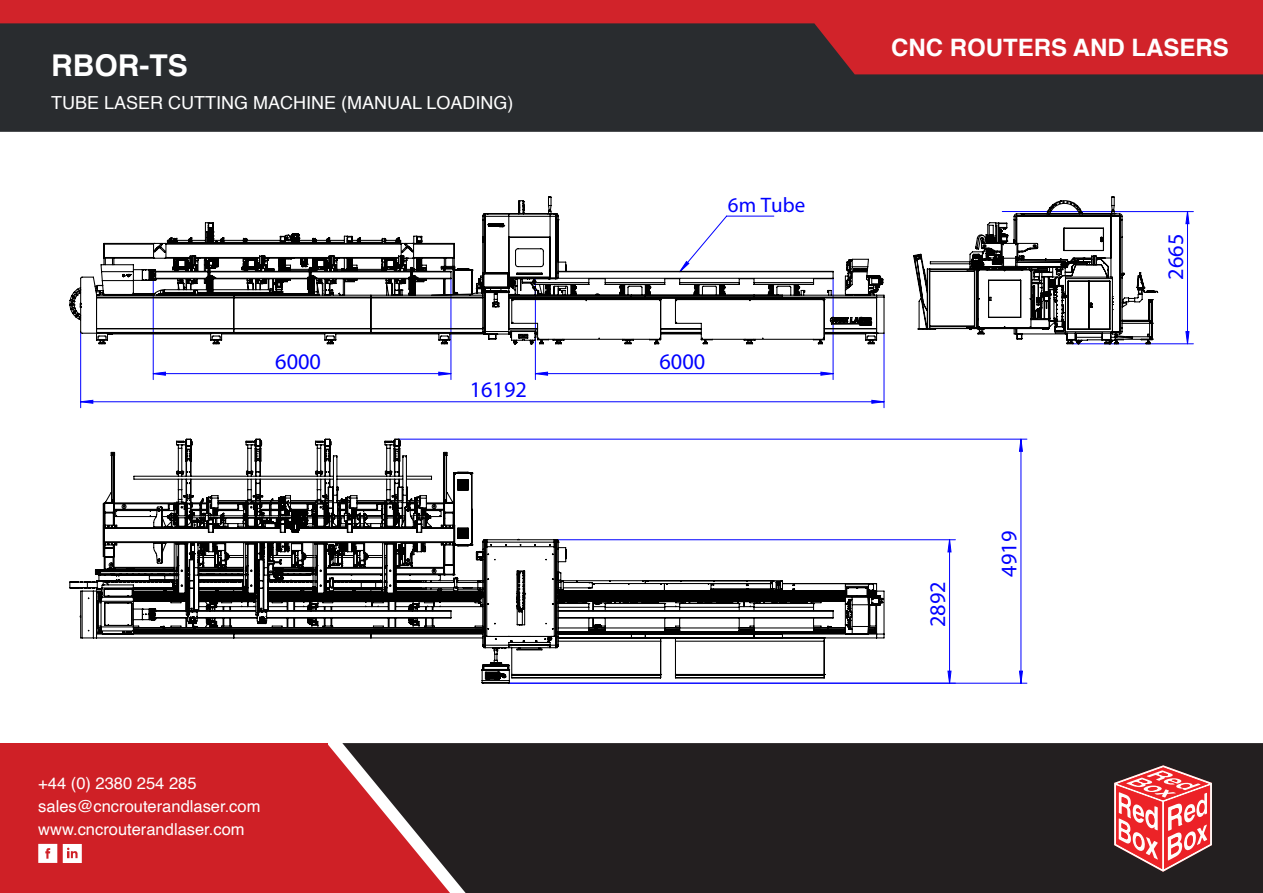
<style>
.page{position:relative;width:1263px;height:893px;background:#fff}
.page>*{position:absolute;margin:0;border:0;box-sizing:border-box;transform-origin:0 0}
.t1{font:700 30px "Helvetica";color:#fff}
.t2{font:700 24px "Helvetica";color:#fff}
.t3{font:22.35px "HYSW Long Fang Song";color:#00f}
.t4{font:21px "HYSW Long Fang Song";color:#00f}
.t5{font:18px "Helvetica";color:#fff}
.t6{font:16.5px/22.5px "Helvetica";color:#fff}
</style>
<div class="page">
<div style="left:450px;top:743px;width:813px;height:150px;background:#231f20"></div>
<div style="left:0;top:0;width:1263px;height:74px;background:#d1232a"></div>
<svg style="left:0;top:23px;width:1263px;height:109px;fill:#292c2f"></svg>
<div style="left:0;top:743px;width:327px;height:150px;background:#cf2026"></div>
<svg style="left:327px;top:743px;width:123px;height:150px;background:#933a3d"></svg>
<svg style="left:63px;top:844px;width:19px;height:19px"></svg>
<svg style="left:38px;top:844px;width:19px;height:19px"></svg>
<hr style="left:80px;top:332px;width:1px;height:76px;background:#00f">
<hr style="left:884px;top:333px;width:1px;height:75px;background:#00f">
<hr style="left:153px;top:278px;width:1px;height:102px;background:#00f">
<hr style="left:451px;top:278px;width:1px;height:102px;background:#00f">
<hr style="left:535px;top:278px;width:1px;height:102px;background:#00f">
<hr style="left:833px;top:278px;width:1px;height:102px;background:#00f">
<hr style="left:554px;top:539px;width:401px;height:1px;background:#00f">
<hr style="left:509px;top:683px;width:518px;height:1px;background:#00f">
<hr style="left:399px;top:439px;width:628px;height:1px;background:#00f">
<hr style="left:1048px;top:211px;width:145px;height:1px;background:#00f">
<hr style="left:1073px;top:344px;width:120px;height:1px;background:#00f">
<svg style="left:80px;top:372px;width:805px;height:32px"></svg>
<svg style="left:947px;top:539px;width:5px;height:145px"></svg>
<svg style="left:1019px;top:439px;width:4px;height:245px"></svg>
<svg style="left:1185px;top:211px;width:4px;height:133px"></svg>
<svg style="left:69px;top:196px;width:816px;height:149px"></svg>
<svg style="left:512px;top:278px;width:3px;height:7px"></svg>
<svg style="left:152px;top:269px;width:3px;height:12px"></svg>
<svg style="left:69px;top:438px;width:816px;height:246px"></svg>
<svg style="left:149px;top:609px;width:4px;height:11px"></svg>
<svg style="left:913px;top:196px;width:246px;height:149px"></svg>
<svg style="left:1114px;top:765px;width:98px;height:107px"></svg>
<h1 class="t1" style="left:51px;top:41px;width:138px">RBOR-TS</h1>
<p class="t5" style="left:51px;top:88px;width:464px">TUBE LASER CUTTING MACHINE (MANUAL LOADING)</p>
<p class="t4" style="left:728px;top:192px;width:79px">6m Tube</p>
<h3 class="t3" style="left:275px;top:348px;width:47px">6000</h3>
<h3 class="t3" style="left:659px;top:348px;width:47px">6000</h3>
<h3 class="t3" style="left:470px;top:376px;width:59px">16192</h3>
<p class="t6" style="left:38px;top:773px;width:224px">+44 (0) 2380 254 285 sales@cncrouterandlaser.com www.cncrouterandlaser.com</p>
<h2 class="t2" style="left:891px;top:28px;width:339px">CNC ROUTERS AND LASERS</h2>
<h3 class="t3" style="left:924px;top:627px;width:47px;rotate:-90deg">2892</h3>
<h3 class="t3" style="left:995px;top:577px;width:47px;rotate:-90deg">4919</h3>
<h3 class="t3" style="left:1162px;top:280px;width:47px;rotate:-90deg">2665</h3>
</div>
